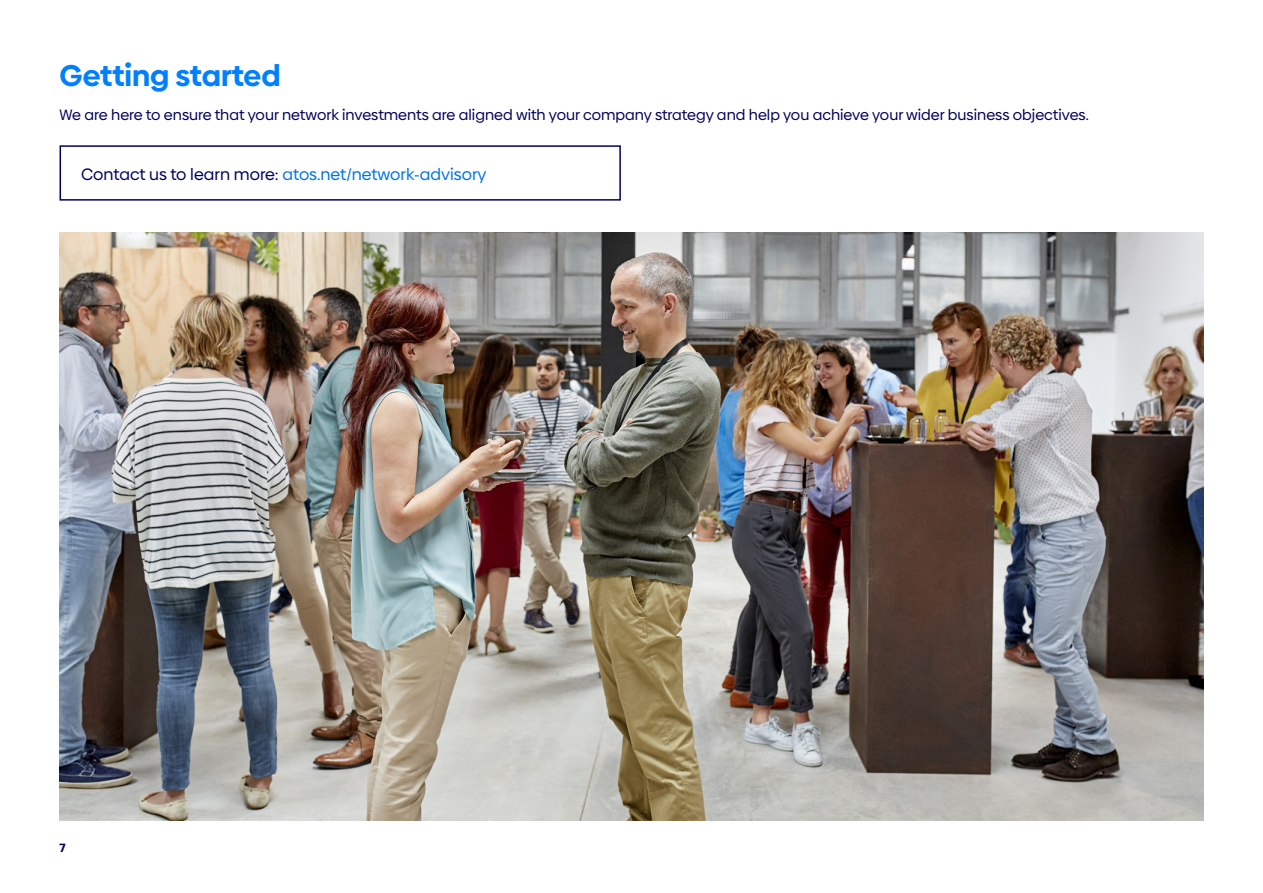
<style>
.page{position:relative;width:1263px;height:893px;background:#fff}
.page>*{position:absolute;margin:0;border:0;box-sizing:border-box;transform-origin:0 0}
.H2_-_Subtitle_-_20_pt{font:700 30px "Biennale";color:#0080ff}
.Body_copy{font:16.5px "Biennale";color:#0073e6}
.Body_copy-2{font:15px "Biennale";color:#00005c}
.t1{font:700 12px "Biennale";color:#00005c}
.s1{color:#00005c}
</style>
<div class="page">
<div style="left:60px;top:145px;width:561px;height:56px;border:2px solid #00005c"></div>
<img style="left:60px;top:232px;width:1143px;height:589px">
<p class="H2_-_Subtitle_-_20_pt" style="left:60px;top:57px;width:223px">Getting started</p>
<p class="Body_copy-2" style="left:60px;top:106px;width:1031px">We are here to ensure that your network investments are aligned with your company strategy and help you achieve your wider business objectives.</p>
<p class="Body_copy" style="left:81px;top:164px;width:407px"><span class="s1">Contact us to learn more:</span> atos.net/network-advisory</p>
<p class="t1" style="left:60px;top:840px;width:8px">7</p>
</div>
